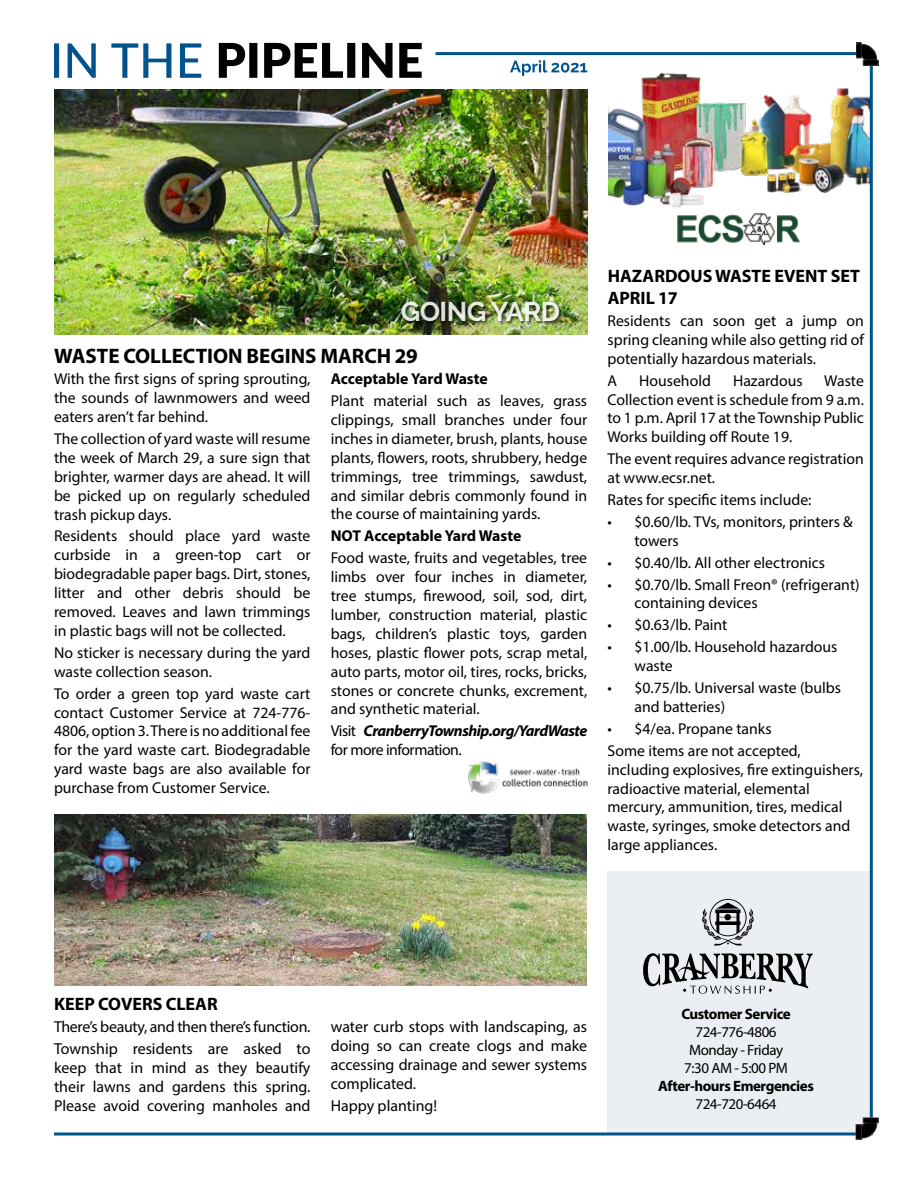
<style>
.page{position:relative;width:918px;height:1188px;background:#fff}
.page>*{position:absolute;margin:0;border:0;box-sizing:border-box;transform-origin:0 0}
.t1{font:700 27px "Raleway";letter-spacing:-.02em;color:#fff}
.t2{font:700 21px "Myriad Pro";color:#000}
.t3{font:700 18px/21.6px "Myriad Pro";color:#000}
.t4{font:15.9px/19px "Myriad Pro";color:#000;text-align:justify}
.t5{font:15.9px/22px "Myriad Pro";letter-spacing:-.02em;color:#000}
.t6{font:15.75px/18.9px "Myriad Pro";color:#000;text-align:justify}
.t7{font:italic 700 15.75px/18.9px "Myriad Pro";letter-spacing:-.03em;color:#000}
.t8{font:700 15.75px "Myriad Pro";color:#000}
.t9{font:15px/18px "Myriad Pro";letter-spacing:-.03em;color:#000;text-align:center}
.t10{font:700 15px "Myriad Pro";letter-spacing:-.03em;color:#000}
.s1{font-weight:400;font-style:normal}
</style>
<div class="page">
<img style="left:54px;top:90px;width:533px;height:245px">
<div style="left:608px;top:871px;width:262px;height:261px;background:#ebeef2"></div>
<svg style="left:219px;top:43px;width:203px;height:35px"></svg>
<svg style="left:54px;top:43px;width:147px;height:35px"></svg>
<svg style="left:54px;top:1132px;width:802px;height:4px;background:#3e7ca6"></svg>
<hr style="left:436px;top:52px;width:428px;height:3px;background:#00538b">
<hr style="left:870px;top:62px;width:3px;height:1073px;background:#00538b">
<div style="left:856px;top:43px;width:5px;height:15px;border:1px solid #4f4a54"></div>
<div style="left:863px;top:60px;width:15px;height:5px;border:1px solid #4f4a54"></div>
<svg style="left:857px;top:44px;width:20px;height:20px"></svg>
<div style="left:863px;top:1118px;width:15px;height:5px;border:1px solid #4f4a54"></div>
<div style="left:856px;top:1125px;width:5px;height:15px;border:1px solid #4f4a54"></div>
<svg style="left:857px;top:1118px;width:20px;height:20px"></svg>
<svg style="left:643px;top:953px;width:170px;height:41px"></svg>
<svg style="left:702px;top:899px;width:52px;height:47px"></svg>
<div style="left:400px;top:301px;width:164px;height:24px;background:#000;opacity:.75"></div>
<img style="left:608px;top:62px;width:262px;height:158px">
<img style="left:677px;top:213px;width:124px;height:32px">
<img style="left:54px;top:814px;width:533px;height:172px">
<svg style="left:510px;top:60px;width:77px;height:16px"></svg>
<img style="left:468px;top:761px;width:120px;height:32px">
<h1 class="t1" style="left:401px;top:296px;width:161px">GOING YARD</h1>
<h2 class="t2" style="left:54px;top:342px;width:365px">WASTE COLLECTION BEGINS MARCH 29</h2>
<p class="t6" style="left:54px;top:369px;width:258px">With the first signs of spring sprouting, the sounds of lawnmowers and weed eaters aren’t far behind.</p>
<p class="t6" style="left:54px;top:429px;width:258px">The collection of yard waste will resume the week of March 29, a sure sign that brighter, warmer days are ahead. It will be picked up on regularly scheduled trash pickup days.</p>
<p class="t6" style="left:54px;top:526px;width:258px">Residents should place yard waste curbside in a green-top cart or biodegradable paper bags. Dirt, stones, litter and other debris should be removed. Leaves and lawn trimmings in plastic bags will not be collected.</p>
<p class="t6" style="left:54px;top:643px;width:258px">No sticker is necessary during the yard waste collection season.</p>
<p class="t6" style="left:54px;top:684px;width:258px">To order a green top yard waste cart contact Customer Service at 724-776- 4806, option 3. There is no additional fee for the yard waste cart. Biodegradable yard waste bags are also available for purchase from Customer Service.</p>
<p class="t8" style="left:331px;top:369px;width:159px">Acceptable Yard Waste</p>
<p class="t6" style="left:331px;top:391px;width:258px">Plant material such as leaves, grass clippings, small branches under four inches in diameter, brush, plants, house plants, flowers, roots, shrubbery, hedge trimmings, tree trimmings, sawdust, and similar debris commonly found in the course of maintaining yards.</p>
<p class="t8" style="left:331px;top:526px;width:192px">NOT Acceptable Yard Waste</p>
<p class="t6" style="left:331px;top:548px;width:258px">Food waste, fruits and vegetables, tree limbs over four inches in diameter, tree stumps, firewood, soil, sod, dirt, lumber, construction material, plastic bags, children’s plastic toys, garden hoses, plastic flower pots, scrap metal, auto parts, motor oil, tires, rocks, bricks, stones or concrete chunks, excrement, and synthetic material.</p>
<p class="t7" style="left:331px;top:721px;width:258px"><span class="s1">Visit</span> CranberryTownship.org/YardWaste <span class="s1">for more information.</span></p>
<p class="t3" style="left:608px;top:265px;width:254px">HAZARDOUS WASTE EVENT SET<br>APRIL 17</p>
<p class="t6" style="left:608px;top:311px;width:258px">Residents can soon get a jump on spring cleaning while also getting rid of potentially hazardous materials.</p>
<p class="t6" style="left:608px;top:371px;width:11px">A</p>
<p class="t6" style="left:639px;top:371px;width:73px">Household</p>
<p class="t6" style="left:733px;top:371px;width:71px">Hazardous</p>
<p class="t6" style="left:608px;top:371px;width:258px;text-indent:217px">Waste Collection event is schedule from 9 a.m. to 1 p.m. April 17 at the Township Public Works building off Route 19.</p>
<p class="t6" style="left:608px;top:449px;width:258px">The event requires advance registration at www.ecsr.net.</p>
<p class="t6" style="left:608px;top:490px;width:206px">Rates for specific items include:</p>
<p class="t6" style="left:634px;top:512px;width:220px;text-indent:-27px">• $0.60/lb. TVs, monitors, printers &amp; towers</p>
<p class="t6" style="left:608px;top:553px;width:219px">• $0.40/lb. All other electronics</p>
<p class="t6" style="left:634px;top:575px;width:227px;text-indent:-27px">• $0.70/lb. Small Freon® (refrigerant) containing devices</p>
<p class="t6" style="left:608px;top:615px;width:122px">• $0.63/lb. Paint</p>
<p class="t6" style="left:634px;top:637px;width:205px;text-indent:-27px">• $1.00/lb. Household hazardous waste</p>
<p class="t6" style="left:634px;top:678px;width:208px;text-indent:-27px">• $0.75/lb. Universal waste (bulbs and batteries)</p>
<p class="t6" style="left:608px;top:717px;width:195px;line-height:21.9px">• $4/ea. Propane tanks<br>Some items are not accepted,</p>
<p class="t6" style="left:608px;top:760px;width:257px;text-align:left">including explosives, fire extinguishers, radioactive material, elemental mercury, ammunition, tires, medical waste, syringes, smoke detectors and large appliances.</p>
<p class="t3" style="left:54px;top:992px;width:165px">KEEP COVERS CLEAR</p>
<p class="t5" style="left:54px;top:1015px;width:258px">There’s beauty, and then there’s function.<br>Township residents are asked to</p>
<p class="t4" style="left:54px;top:1058px;width:258px">keep that in mind as they beautify their lawns and gardens this spring.<br>Please avoid covering manholes and</p>
<p class="t4" style="left:331px;top:1017px;width:258px">water curb stops with landscaping, as doing so can create clogs and make accessing drainage and sewer systems complicated.</p>
<p class="t4" style="left:331px;top:1096px;width:108px">Happy planting!</p>
<p class="t10" style="left:681px;top:1004px;width:111px">Customer Service</p>
<p class="t9" style="left:684px;top:1023px;width:105px">724-776-4806<br>Monday - Friday<br>7:30 AM - 5:00 PM</p>
<p class="t10" style="left:658px;top:1076px;width:157px">After-hours Emergencies</p>
<p class="t9" style="left:695px;top:1095px;width:83px">724-720-6464</p>
</div>
